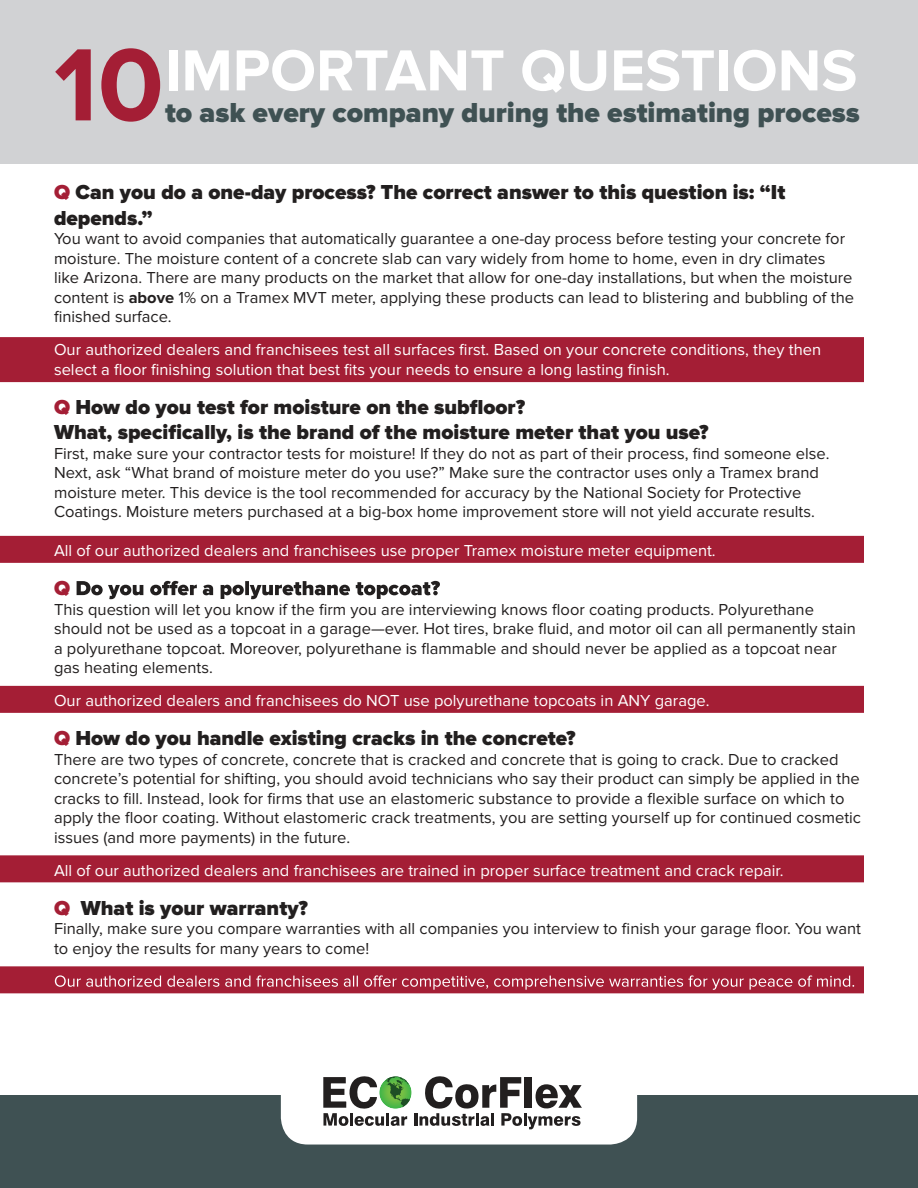
<style>
.page{position:relative;width:918px;height:1188px;background:#fff}
.page>*{position:absolute;margin:0;border:0;box-sizing:border-box;transform-origin:0 0}
.t1{font:700 60px "Proxima Nova";color:#fff}
.t2{font:900 28.5px "Proxima Nova";color:#3f5153}
.t3{font:900 21px/25.5px "Proxima Nova";color:#221f1f}
.t4{font:900 21px "Proxima Nova";color:#a41e35}
.t5{font:16.5px/19.5px "Proxima Nova";color:#221f1f}
.t6{font:16.5px/19.8px "Proxima Nova";color:#fff}
.s1{font-size:106.5px;color:#a41e35}
.s2{color:#a41e35}
.s3{font-weight:700}
</style>
<div class="page">
<div style="left:0;top:1095px;width:918px;height:93px;background:#3f5153"></div>
<div style="left:0;top:0;width:918px;height:164px;background:#d1d2d4"></div>
<div style="left:0;top:337px;width:864px;height:45px;background:#a41e35"></div>
<div style="left:0;top:536px;width:864px;height:27px;background:#a41e35"></div>
<div style="left:0;top:686px;width:864px;height:27px;background:#a41e35"></div>
<div style="left:0;top:855px;width:864px;height:27px;background:#a41e35"></div>
<div style="left:0;top:966px;width:864px;height:27px;background:#a41e35"></div>
<svg style="left:77px;top:581px;width:363px;height:18px"></svg>
<svg style="left:55px;top:975px;width:799px;height:15px"></svg>
<svg style="left:281px;top:1076px;width:356px;height:69px"></svg>
<h1 class="t1" style="left:54px;top:45px;width:805px"><span class="s1">10</span> IMPORTANT QUESTIONS</h1>
<h2 class="t2" style="left:165px;top:100px;width:696px">to ask every company during the estimating process</h2>
<p class="t3" style="left:54px;top:181px;width:733px"><span class="s2">Q</span> Can you do a one-day process? The correct answer to this question is: “It depends.”</p>
<p class="t5" style="left:54px;top:230px;width:802px">You want to avoid companies that automatically guarantee a one-day process before testing your concrete for moisture. The moisture content of a concrete slab can vary widely from home to home, even in dry climates like Arizona. There are many products on the market that allow for one-day installations, but when the moisture content is <span class="s3">above</span> 1% on a Tramex MVT meter, applying these products can lead to blistering and bubbling of the finished surface.</p>
<p class="t6" style="left:54px;top:341px;width:769px">Our authorized dealers and franchisees test all surfaces first. Based on your concrete conditions, they then select a floor finishing solution that best fits your needs to ensure a long lasting finish.</p>
<p class="t3" style="left:54px;top:395px;width:656px"><span class="s2">Q</span> How do you test for moisture on the subfloor?<br>What, specifically, is the brand of the moisture meter that you use?</p>
<p class="t5" style="left:54px;top:444px;width:777px">First, make sure your contractor tests for moisture! If they do not as part of their process, find someone else.<br>Next, ask “What brand of moisture meter do you use?” Make sure the contractor uses only a Tramex brand moisture meter. This device is the tool recommended for accuracy by the National Society for Protective Coatings. Moisture meters purchased at a big-box home improvement store will not yield accurate results.</p>
<p class="t6" style="left:54px;top:542px;width:663px">All of our authorized dealers and franchisees use proper Tramex moisture meter equipment.</p>
<p class="t4" style="left:54px;top:579px;width:18px">Q</p>
<p class="t5" style="left:54px;top:600px;width:803px">This question will let you know if the firm you are interviewing knows floor coating products. Polyurethane should not be used as a topcoat in a garage—ever. Hot tires, brake fluid, and motor oil can all permanently stain a polyurethane topcoat. Moreover, polyurethane is flammable and should never be applied as a topcoat near gas heating elements.</p>
<p class="t6" style="left:54px;top:692px;width:657px">Our authorized dealers and franchisees do NOT use polyurethane topcoats in ANY garage.</p>
<p class="t3" style="left:54px;top:727px;width:523px"><span class="s2">Q</span> How do you handle existing cracks in the concrete?</p>
<p class="t5" style="left:54px;top:750px;width:809px">There are two types of concrete, concrete that is cracked and concrete that is going to crack. Due to cracked concrete’s potential for shifting, you should avoid technicians who say their product can simply be applied in the cracks to fill. Instead, look for firms that use an elastomeric substance to provide a flexible surface on which to apply the floor coating. Without elastomeric crack treatments, you are setting yourself up for continued cosmetic issues (and more payments) in the future.</p>
<p class="t6" style="left:54px;top:861px;width:731px">All of our authorized dealers and franchisees are trained in proper surface treatment and crack repair.</p>
<p class="t3" style="left:54px;top:896px;width:255px"><span class="s2">Q</span> What is your warranty?</p>
<p class="t5" style="left:54px;top:920px;width:809px">Finally, make sure you compare warranties with all companies you interview to finish your garage floor. You want to enjoy the results for many years to come!</p>
</div>
